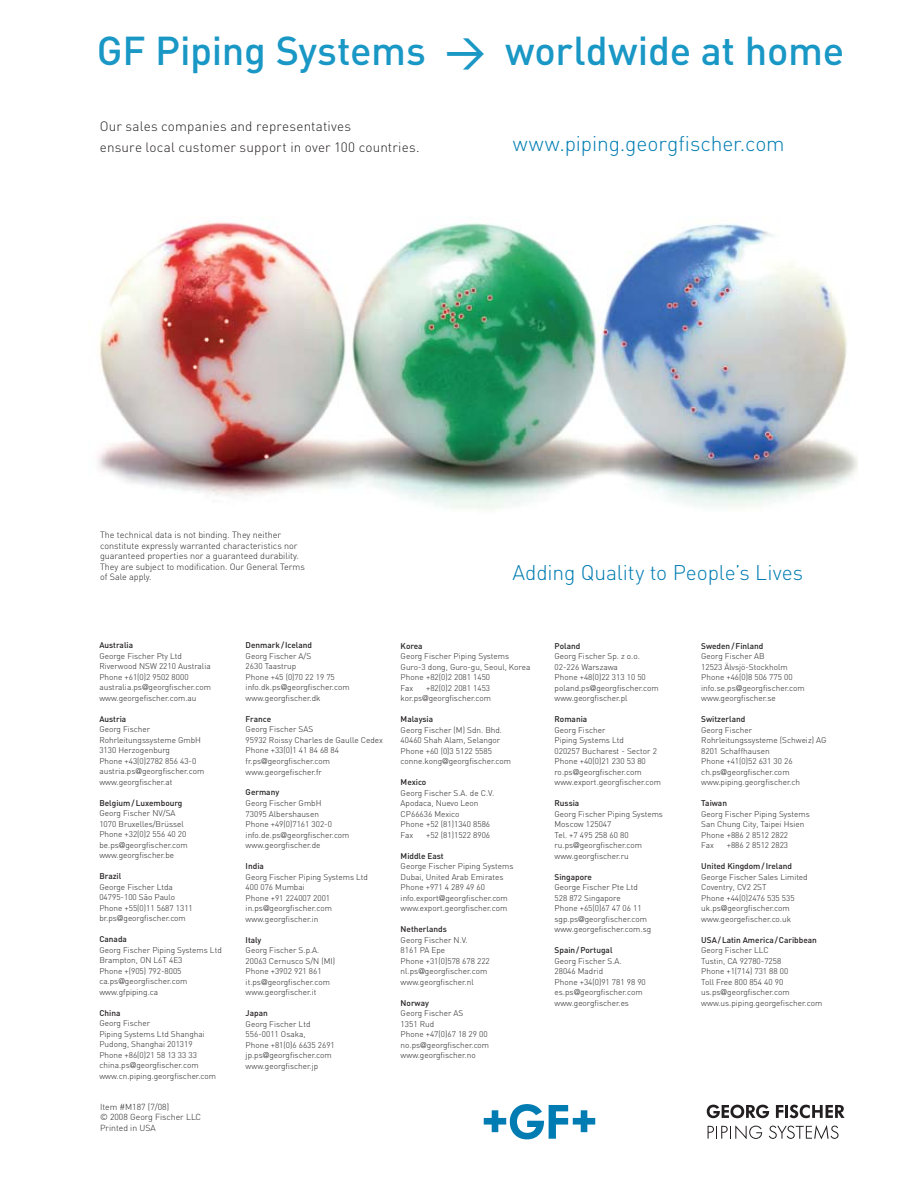
<style>
.page{position:relative;width:918px;height:1188px;background:#fff}
.page>*{position:absolute;margin:0;border:0;box-sizing:border-box;transform-origin:0 0}
.t1{font:500 39.75px "DIN";letter-spacing:-.01em;color:#1997c5}
.t2{font:300 21px "DIN";letter-spacing:-.005em;color:#007cb2}
.t3{font:300 13.5px/21px "DIN";letter-spacing:.01em;color:#231f20}
.t4{font:300 9px/10.5px "DIN";color:#231f20}
.t5{font:300 8.7px/10.5px "DIN";color:#231f20}
.t6{font:300 8.25px/10.5px "DIN";color:#231f20}
.t7{font:500 8.25px "DIN";color:#231f20}
.s1{font-family:"Helvetica Neue"}
</style>
<div class="page">
<svg style="left:484px;top:1104px;width:111px;height:35px"></svg>
<svg style="left:707px;top:1105px;width:62px;height:13px"></svg>
<svg style="left:776px;top:1105px;width:69px;height:13px"></svg>
<svg style="left:708px;top:1126px;width:54px;height:13px"></svg>
<svg style="left:769px;top:1125px;width:70px;height:14px"></svg>
<img style="left:98px;top:222px;width:760px;height:287px">
<h1 class="t1" style="left:97px;top:25px;width:749px">GF Piping Systems &gt; worldwide at home</h1>
<h3 class="t3" style="left:100px;top:115px;width:321px">Our sales companies and representatives<br>ensure local customer support in over 100 countries.</h3>
<h2 class="t2" style="left:513px;top:130px;width:273px">www.piping.georgfischer.com</h2>
<p class="t4" style="left:100px;top:530px;width:206px">The technical data is not binding. They neither constitute expressly warranted characteristics nor guaranteed properties nor a guaranteed durability.<br>They are subject to modification. Our General Terms of Sale apply.</p>
<h2 class="t2" style="left:512px;top:560px;width:292px">Adding Quality to People’s Lives</h2>
<p class="t7" style="left:99px;top:640px;width:35px">Australia</p>
<p class="t6" style="left:99px;top:651px;width:113px">George Fischer Pty Ltd<br>Riverwood NSW 2210 Australia<br>Phone +61(0)2 9502 8000 australia.ps<span class="s1">@</span>georgfischer.com www.georgefischer.com.au</p>
<p class="t7" style="left:99px;top:714px;width:28px">Austria</p>
<p class="t6" style="left:99px;top:724px;width:106px">Georg Fischer<br>Rohrleitungssysteme GmbH<br>3130 Herzogenburg<br>Phone +43(0)2782 856 43-0 austria.ps<span class="s1">@</span>georgfischer.com www.georgfischer.at</p>
<p class="t7" style="left:99px;top:798px;width:84px">Belgium/Luxembourg</p>
<p class="t6" style="left:99px;top:808px;width:90px">Georg Fischer NV/SA<br>1070 Bruxelles/Brüssel<br>Phone +32(0)2 556 40 20 be.ps<span class="s1">@</span>georgfischer.com www.georgfischer.be</p>
<p class="t7" style="left:99px;top:871px;width:23px">Brazil</p>
<p class="t6" style="left:99px;top:882px;width:95px">George Fischer Ltda<br>04795-100 São Paulo<br>Phone +55(0)11 5687 1311 br.ps<span class="s1">@</span>georgfischer.com</p>
<p class="t7" style="left:99px;top:934px;width:29px">Canada</p>
<p class="t6" style="left:99px;top:945px;width:124px">Georg Fischer Piping Systems Ltd<br>Brampton, ON L6T 4E3<br>Phone +(905) 792-8005 ca.ps<span class="s1">@</span>georgfischer.com www.gfpiping.ca</p>
<p class="t7" style="left:99px;top:1008px;width:23px">China</p>
<p class="t6" style="left:99px;top:1018px;width:118px">Georg Fischer -<br>Piping Systems Ltd Shanghai<br>Pudong, Shanghai 201319<br>Phone +86(0)21 58 13 33 33 china.ps<span class="s1">@</span>georgfischer.com www.cn.piping.georgfischer.com</p>
<p class="t5" style="left:100px;top:1102px;width:103px">Item #M187 (7/08)<br>© 2008 Georg Fischer LLC<br>Printed in USA</p>
<p class="t7" style="left:246px;top:640px;width:68px">Denmark/Iceland</p>
<p class="t6" style="left:246px;top:651px;width:105px">Georg Fischer A/S<br>2630 Taastrup<br>Phone +45 (0)70 22 19 75 info.dk.ps<span class="s1">@</span>georgfischer.com www.georgfischer.dk</p>
<p class="t7" style="left:246px;top:714px;width:27px">France</p>
<p class="t6" style="left:246px;top:724px;width:139px">Georg Fischer SAS<br>95932 Roissy Charles de Gaulle Cedex<br>Phone +33(0)1 41 84 68 84 fr.ps<span class="s1">@</span>georgfischer.com www.georgefischer.fr</p>
<p class="t7" style="left:246px;top:787px;width:35px">Germany</p>
<p class="t6" style="left:246px;top:798px;width:105px">Georg Fischer GmbH<br>73095 Albershausen<br>Phone +49(0)7161 302-0 info.de.ps<span class="s1">@</span>georgfischer.com www.georgfischer.de</p>
<p class="t7" style="left:246px;top:861px;width:20px">India</p>
<p class="t6" style="left:246px;top:871px;width:124px">Georg Fischer Piping Systems Ltd<br>400 076 Mumbai<br>Phone +91 224007 2001 in.ps<span class="s1">@</span>georgfischer.com www.georgfischer.in</p>
<p class="t7" style="left:246px;top:934px;width:17px">Italy</p>
<p class="t6" style="left:246px;top:945px;width:91px">Georg Fischer S.p.A.<br>20063 Cernusco S/N (MI)<br>Phone +3902 921 861 it.ps<span class="s1">@</span>georgfischer.com www.georgfischer.it</p>
<p class="t7" style="left:246px;top:1008px;width:24px">Japan</p>
<p class="t6" style="left:246px;top:1018px;width:91px">Georg Fischer Ltd<br>556-0011 Osaka,<br>Phone +81(0)6 6635 2691 jp.ps<span class="s1">@</span>georgfischer.com www.georgfischer.jp</p>
<p class="t7" style="left:401px;top:640px;width:24px">Korea</p>
<p class="t6" style="left:401px;top:651px;width:131px">Georg Fischer Piping Systems<br>Guro-3 dong, Guro-gu, Seoul, Korea<br>Phone +82(0)2 2081 1450<br>Fax</p>
<p class="t6" style="left:401px;top:682px;width:92px;text-align:right">+82(0)2 2081 1453 kor.ps<span class="s1">@</span>georgfischer.com</p>
<p class="t7" style="left:401px;top:714px;width:34px">Malaysia</p>
<p class="t6" style="left:401px;top:724px;width:112px">Georg Fischer (M) Sdn. Bhd.<br>40460 Shah Alam, Selangor<br>Phone +60 (0)3 5122 5585 conne.kong<span class="s1">@</span>georgfischer.com</p>
<p class="t7" style="left:401px;top:777px;width:27px">Mexico</p>
<p class="t6" style="left:401px;top:787px;width:95px">Georg Fischer S.A. de C.V.<br>Apodaca, Nuevo Leon<br>CP66636 Mexico<br>Phone +52 (81)1340 8586<br>Fax</p>
<p class="t6" style="left:426px;top:829px;width:66px">+52 (81)1522 8906</p>
<p class="t7" style="left:401px;top:850px;width:44px">Middle East</p>
<p class="t6" style="left:401px;top:861px;width:114px">George Fischer Piping Systems<br>Dubai, United Arab Emirates<br>Phone +971 4 289 49 60 info.export<span class="s1">@</span>georgfischer.com www.export.georgfischer.com</p>
<p class="t7" style="left:401px;top:924px;width:48px">Netherlands</p>
<p class="t6" style="left:401px;top:934px;width:91px">Georg Fischer N.V.<br>8161 PA Epe<br>Phone +31(0)578 678 222 nl.ps<span class="s1">@</span>georgfischer.com www.georgfischer.nl</p>
<p class="t7" style="left:401px;top:997px;width:30px">Norway</p>
<p class="t6" style="left:401px;top:1008px;width:90px">Georg Fischer AS<br>1351 Rud<br>Phone +47(0)67 18 29 00 no.ps<span class="s1">@</span>georgfischer.com www.georgfischer.no</p>
<p class="t7" style="left:555px;top:640px;width:27px">Poland</p>
<p class="t6" style="left:555px;top:651px;width:106px">Georg Fischer Sp. z o.o.<br>02-226 Warszawa<br>Phone +48(0)22 313 10 50 poland.ps<span class="s1">@</span>georgfischer.com www.georgfischer.pl</p>
<p class="t7" style="left:555px;top:714px;width:34px">Romania</p>
<p class="t6" style="left:555px;top:724px;width:108px">Georg Fischer<br>Piping Systems Ltd<br>020257 Bucharest - Sector 2<br>Phone +40(0)21 230 53 80 ro.ps<span class="s1">@</span>georgfischer.com www.export.georgfischer.com</p>
<p class="t7" style="left:555px;top:798px;width:26px">Russia</p>
<p class="t6" style="left:555px;top:808px;width:110px">Georg Fischer Piping Systems<br>Moscow 125047<br>Tel. +7 495 258 60 80 ru.ps<span class="s1">@</span>georgfischer.com www.georgfischer.ru</p>
<p class="t7" style="left:555px;top:871px;width:39px">Singapore</p>
<p class="t6" style="left:555px;top:882px;width:98px">George Fischer Pte Ltd<br>528 872 Singapore<br>Phone +65(0)67 47 06 11 sgp.ps<span class="s1">@</span>georgfischer.com www.georgefischer.com.sg</p>
<p class="t7" style="left:555px;top:945px;width:59px">Spain/Portugal</p>
<p class="t6" style="left:555px;top:955px;width:93px">Georg Fischer S.A.<br>28046 Madrid<br>Phone +34(0)91 781 98 90 es.ps<span class="s1">@</span>georgfischer.com www.georgfischer.es</p>
<p class="t7" style="left:701px;top:640px;width:64px">Sweden/Finland</p>
<p class="t6" style="left:701px;top:651px;width:105px">Georg Fischer AB<br>12523 Älvsjö-Stockholm<br>Phone +46(0)8 506 775 00 info.se.ps<span class="s1">@</span>georgfischer.com www.georgfischer.se</p>
<p class="t7" style="left:701px;top:714px;width:46px">Switzerland</p>
<p class="t6" style="left:701px;top:724px;width:127px">Georg Fischer<br>Rohrleitungssysteme (Schweiz) AG<br>8201 Schaffhausen<br>Phone +41(0)52 631 30 26 ch.ps<span class="s1">@</span>georgfischer.com www.piping.georgfischer.ch</p>
<p class="t7" style="left:701px;top:798px;width:27px">Taiwan</p>
<p class="t6" style="left:701px;top:808px;width:110px">Georg Fischer Piping Systems<br>San Chung City, Taipei Hsien<br>Phone +886 2 8512 2822<br>Fax</p>
<p class="t6" style="left:727px;top:840px;width:63px">+886 2 8512 2823</p>
<p class="t7" style="left:701px;top:861px;width:92px">United Kingdom/Ireland</p>
<p class="t6" style="left:701px;top:871px;width:108px">George Fischer Sales Limited<br>Coventry, CV2 2ST<br>Phone +44(0)2476 535 535 uk.ps<span class="s1">@</span>georgfischer.com www.georgefischer.co.uk</p>
<p class="t7" style="left:701px;top:934px;width:117px">USA/Latin America/Caribbean</p>
<p class="t6" style="left:701px;top:945px;width:123px">Georg Fischer LLC<br>Tustin, CA 92780-7258<br>Phone +1(714) 731 88 00<br>Toll Free 800 854 40 90 us.ps<span class="s1">@</span>georgfischer.com www.us.piping.georgefischer.com</p>
</div>
